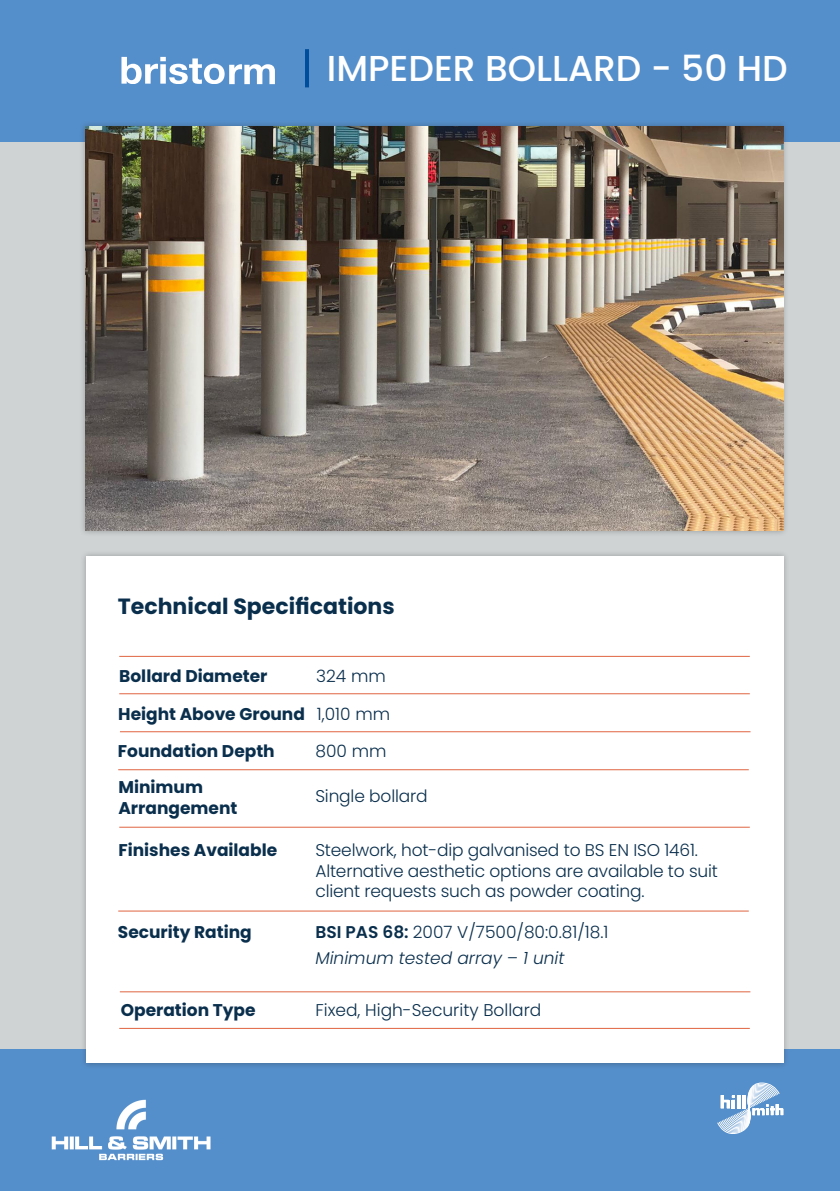
<style>
.page{position:relative;width:840px;height:1191px;background:#fff}
.page>*{position:absolute;margin:0;border:0;box-sizing:border-box;transform-origin:0 0}
.ATG_-_H1-Title-18pt_White{font:500 36px "Poppins";color:#fff}
.ATG_-_H3_Title-12_Bold_Blue{font:700 22px "Poppins";color:#0a2f4d}
.ATG_-_Table_-8_5pt_light_blue{font:300 17px/20.4px "Poppins";letter-spacing:-.01em;color:#0a2f4d}
.ATG_-_Table_-8_5pt_light_blue-2{font:700 17px/20.4px "Poppins";color:#0a2f4d}
.ATG_-_Table_-8_5pt_light_blue-3{font:italic 300 17px "Poppins";color:#0a2f4d}
.ATG_-_Table_-_8_5pt_Bold_Blue{font:700 17px "Poppins";color:#0a2f4d}
.s1{font-weight:600}
</style>
<div class="page">
<div style="left:1px;top:0;width:838px;height:1179px;background:#cfd3d3"></div>
<div style="left:0;top:1049px;width:839px;height:142px;background:#558fcb"></div>
<div style="left:0;top:0;width:839px;height:142px;background:#558fcb"></div>
<svg style="left:717px;top:1082px;width:65px;height:52px"></svg>
<div style="left:79px;top:120px;width:710px;height:417px;background:#231f20;opacity:.3"></div>
<img style="left:85px;top:126px;width:697px;height:405px">
<div style="left:80px;top:550px;width:708px;height:519px;background:#231f20;opacity:.3"></div>
<div style="left:86px;top:556px;width:696px;height:507px;background:#fff"></div>
<hr style="left:119px;top:656px;width:630px;height:1px;background:#e06441">
<hr style="left:119px;top:693px;width:630px;height:1px;background:#e06441">
<hr style="left:120px;top:731px;width:630px;height:1px;background:#e06441">
<hr style="left:118px;top:769px;width:630px;height:1px;background:#e06441">
<hr style="left:118px;top:910px;width:630px;height:1px;background:#e06441">
<hr style="left:119px;top:827px;width:630px;height:1px;background:#e06441">
<hr style="left:119px;top:1028px;width:630px;height:1px;background:#e06441">
<hr style="left:120px;top:991px;width:630px;height:1px;background:#e06441">
<hr style="left:305px;top:49px;width:4px;height:38px;background:#004e9b">
<img style="left:51px;top:1099px;width:160px;height:62px">
<svg style="left:121px;top:57px;width:154px;height:27px"></svg>
<p class="ATG_-_H1-Title-18pt_White" style="left:326px;top:47px;width:462px">IMPEDER BOLLARD - 50 HD</p>
<p class="ATG_-_H3_Title-12_Bold_Blue" style="left:118px;top:594px;width:278px">Technical Specifications</p>
<p class="ATG_-_Table_-_8_5pt_Bold_Blue" style="left:119px;top:666px;width:150px">Bollard Diameter</p>
<p class="ATG_-_Table_-8_5pt_light_blue" style="left:316px;top:666px;width:71px">324 mm</p>
<p class="ATG_-_Table_-8_5pt_light_blue-2" style="left:118px;top:704px;width:188px">Height Above Ground</p>
<p class="ATG_-_Table_-8_5pt_light_blue" style="left:316px;top:704px;width:75px">1,010 mm</p>
<p class="ATG_-_Table_-8_5pt_light_blue-2" style="left:118px;top:741px;width:158px">Foundation Depth</p>
<p class="ATG_-_Table_-8_5pt_light_blue" style="left:315px;top:741px;width:72px">800 mm</p>
<p class="ATG_-_Table_-8_5pt_light_blue-2" style="left:118px;top:777px;width:120px">Minimum<br>Arrangement</p>
<p class="ATG_-_Table_-8_5pt_light_blue-2" style="left:118px;top:840px;width:160px">Finishes Available</p>
<p class="ATG_-_Table_-8_5pt_light_blue" style="left:315px;top:786px;width:114px">Single bollard</p>
<p class="ATG_-_Table_-8_5pt_light_blue" style="left:315px;top:840px;width:384px">Steelwork, hot-dip galvanised to BS EN ISO 1461.</p>
<p class="ATG_-_Table_-8_5pt_light_blue" style="left:315px;top:860px;width:404px">Alternative aesthetic options are available to suit client requests such as powder coating.</p>
<p class="ATG_-_Table_-8_5pt_light_blue-2" style="left:118px;top:921px;width:135px">Security Rating</p>
<p class="ATG_-_Table_-8_5pt_light_blue" style="left:315px;top:921px;width:294px"><span class="s1">BSI PAS 68:</span> 2007 V/7500/80:0.81/18.1</p>
<p class="ATG_-_Table_-8_5pt_light_blue-3" style="left:315px;top:948px;width:250px">Minimum tested array – 1 unit</p>
<p class="ATG_-_Table_-8_5pt_light_blue-2" style="left:121px;top:999px;width:136px">Operation Type</p>
<p class="ATG_-_Table_-8_5pt_light_blue" style="left:315px;top:999px;width:227px">Fixed, High-Security Bollard</p>
</div>
